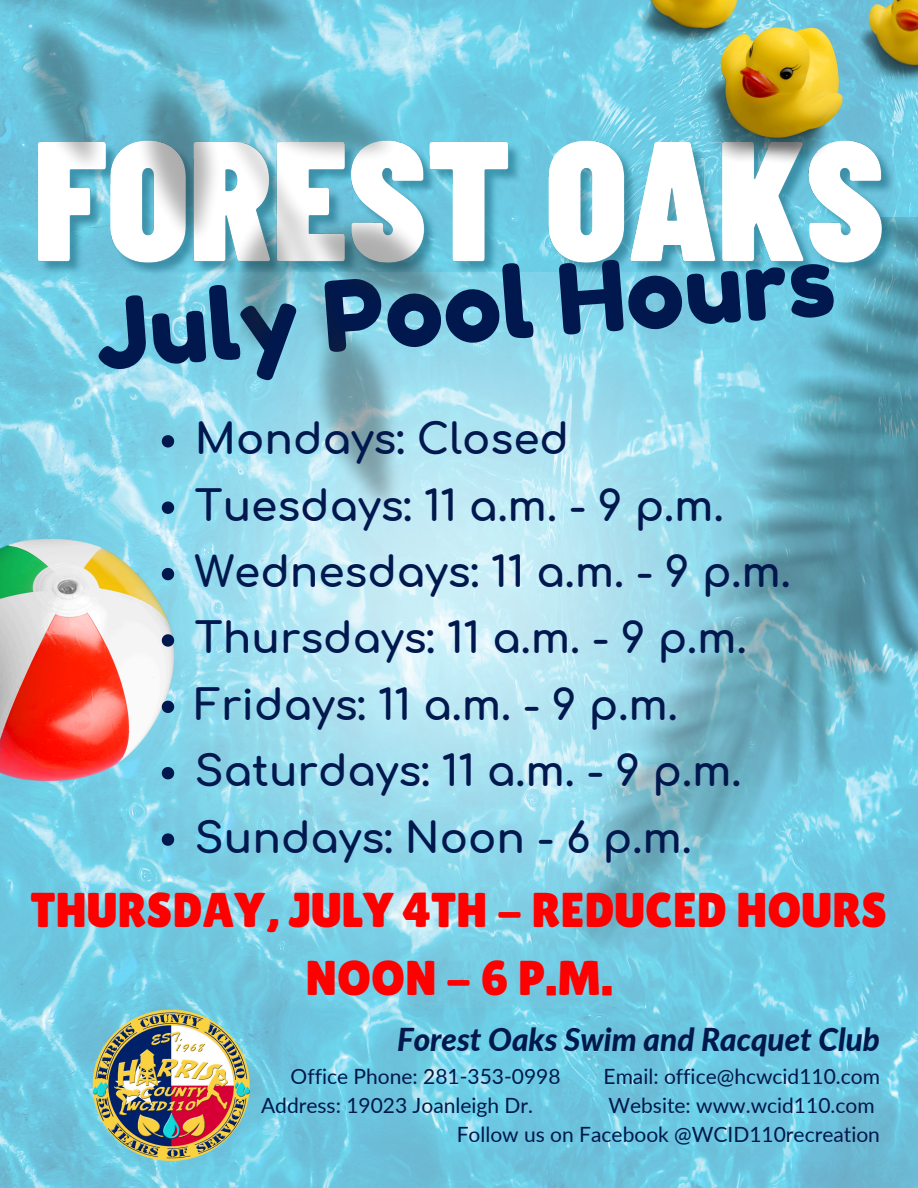
<style>
.page{position:relative;width:918px;height:1188px;background:#fff}
.page>*{position:absolute;margin:0;border:0;box-sizing:border-box;transform-origin:0 0}
.t1{font:97.5px "Fredoka One";color:#00184d}
.t2{font:48.9px/68.1px "Lilita One";color:#f00;text-align:center}
.t3{font:700 42px "Comfortaa";color:#00184d}
.t4{font:italic 800 31.5px "Lato";color:#00184d}
.t5{font:21px "Lato";color:#00184d}
</style>
<div class="page">
<img style="left:0;top:0;width:918px;height:1188px">
<img style="left:0;top:513px;width:403px;height:495px">
<img style="left:403px;top:217px;width:515px;height:923px">
<img style="left:459px;top:91px;width:441px;height:204px">
<img style="left:0;top:0;width:459px;height:513px">
<img style="left:0;top:539px;width:175px;height:243px">
<img style="left:626px;top:0;width:292px;height:178px">
<img style="left:92px;top:1004px;width:160px;height:160px">
<svg style="left:162px;top:435px;width:12px;height:13px"></svg>
<svg style="left:162px;top:502px;width:12px;height:12px"></svg>
<svg style="left:162px;top:568px;width:12px;height:12px"></svg>
<svg style="left:162px;top:634px;width:12px;height:13px"></svg>
<svg style="left:162px;top:701px;width:12px;height:12px"></svg>
<svg style="left:162px;top:767px;width:12px;height:12px"></svg>
<svg style="left:162px;top:833px;width:12px;height:13px"></svg>
<p class="t1" style="left:91px;top:273px;width:743px;rotate:-4deg">July Pool Hours</p>
<p class="t3" style="left:195px;top:417px;width:376px">Mondays: Closed</p>
<p class="t3" style="left:195px;top:484px;width:530px">Tuesdays: 11 a.m. - 9 p.m.</p>
<p class="t3" style="left:195px;top:550px;width:597px">Wednesdays: 11 a.m. - 9 p.m.</p>
<p class="t3" style="left:195px;top:616px;width:553px">Thursdays: 11 a.m. - 9 p.m.</p>
<p class="t3" style="left:195px;top:683px;width:484px">Fridays: 11 a.m. - 9 p.m.</p>
<h3 class="t3" style="left:195px;top:749px;width:548px">Saturdays: 11 a.m. - 9 p.m.</h3>
<p class="t3" style="left:195px;top:816px;width:498px">Sundays: Noon - 6 p.m.</p>
<p class="t2" style="left:31px;top:875px;width:858px">THURSDAY, JULY 4TH - REDUCED HOURS<br>NOON - 6 P.M.</p>
<h2 class="t4" style="left:397px;top:1020px;width:484px">Forest Oaks Swim and Racquet Club</h2>
<p class="t5" style="left:291px;top:1063px;width:271px">Office Phone: 281-353-0998</p>
<p class="t5" style="left:604px;top:1063px;width:278px">Email: office@hcwcid110.com</p>
<p class="t5" style="left:261px;top:1092px;width:274px">Address: 19023 Joanleigh Dr.</p>
<p class="t5" style="left:608px;top:1092px;width:268px">Website: www.wcid110.com</p>
<p class="t5" style="left:457px;top:1122px;width:425px">Follow us on Facebook @WCID110recreation</p>
</div>
